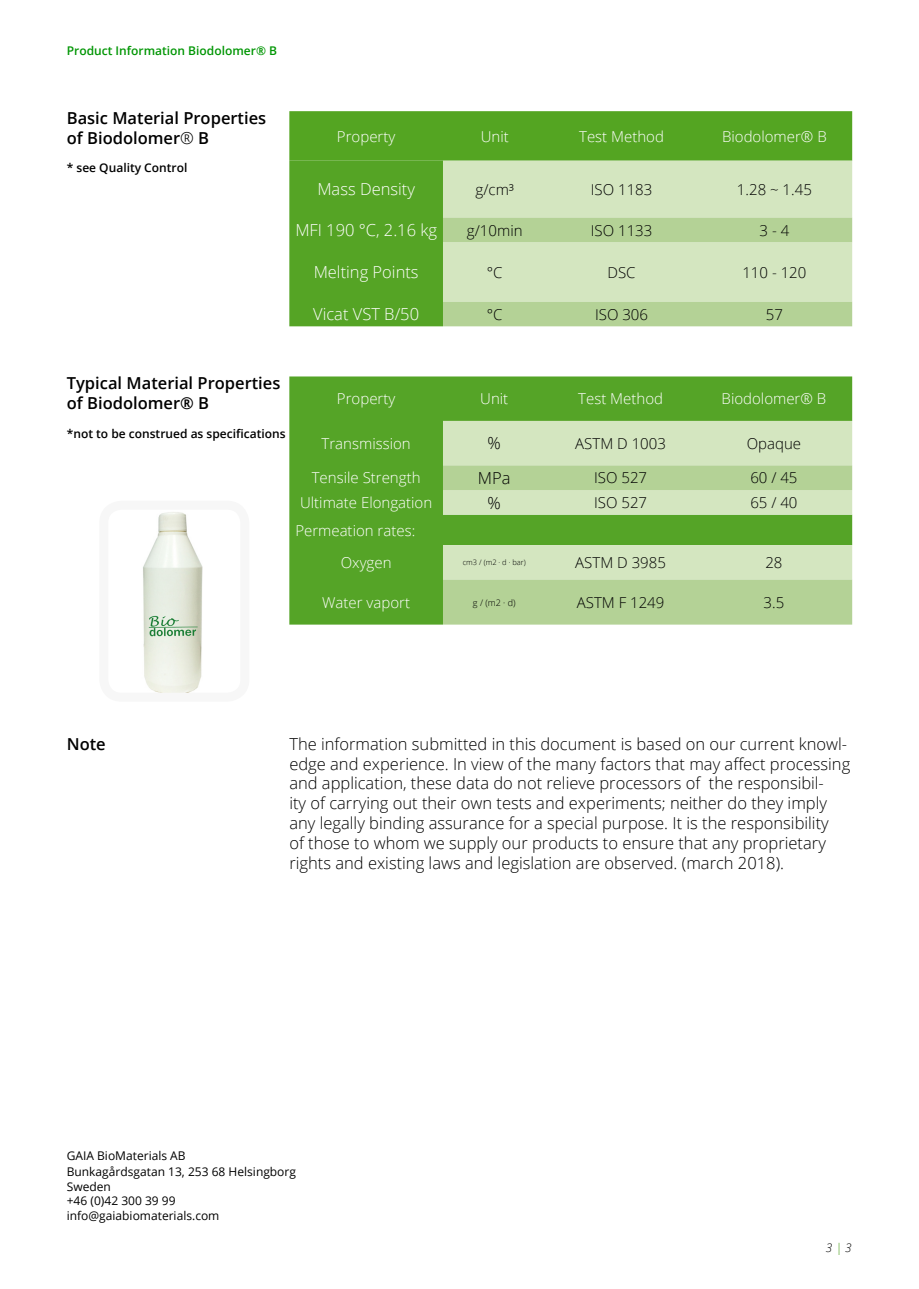
<style>
.page{position:relative;width:919px;height:1289px;background:#fff}
.page>*{position:absolute;margin:0;border:0;box-sizing:border-box;transform-origin:0 0}
.t1{font:300 16.5px/19.8px "Open Sans";color:#000}
.t2{font:600 16.5px "Open Sans";color:#000}
.t3{font:300 16.5px "Open Sans";color:#fff}
.t4{font:300 15px "Open Sans";color:#fff}
.t5{font:300 15px "Open Sans";color:#000}
.t6{font:12px "Open Sans";color:#000}
.t7{font:600 12px "Open Sans";color:#000}
.t8{font:600 12px "Open Sans";color:#009604}
.t9{font:italic 300 12px "Open Sans";color:#000}
.t10{font:300 9px "Open Sans";color:#000}
.t11{font:300 7.5px "Open Sans";color:#000}
.s1{font-weight:300}
.s2{color:#55a427}
</style>
<div class="page">
<img style="left:143px;top:512px;width:60px;height:179px">
<div style="left:99px;top:500px;width:150px;height:201px;border:9px solid #f7f7f7;border-radius:18px"></div>
<div style="left:289px;top:376px;width:563px;height:248px;background:#55a427"></div>
<div style="left:443px;top:421px;width:409px;height:44px;background:#d4e6c0"></div>
<svg style="left:443px;top:465px;width:409px;height:159px;background:#aed091"></svg>
<svg style="left:289px;top:111px;width:563px;height:215px;background:#96c674"></svg>
<p class="t8" style="left:67px;top:42px;width:212px">Product Information Biodolomer® B</p>
<p class="t2" style="left:67px;top:106px;width:201px">Basic Material Properties</p>
<p class="t2" style="left:67px;top:126px;width:144px">of Biodolomer<span class="s1">®</span> B</p>
<p class="t7" style="left:67px;top:160px;width:122px">* see Quality Control</p>
<p class="t4" style="left:337px;top:126px;width:60px">Property</p>
<p class="t4" style="left:480px;top:126px;width:30px">Unit</p>
<p class="t4" style="left:579px;top:126px;width:86px">Test Method</p>
<p class="t4" style="left:722px;top:126px;width:106px">Biodolomer® B</p>
<p class="t3" style="left:317px;top:178px;width:99px">Mass Density</p>
<p class="t5" style="left:475px;top:179px;width:40px">g/cm³</p>
<p class="t5" style="left:590px;top:179px;width:63px">ISO 1183</p>
<p class="t5" style="left:737px;top:179px;width:76px">1.28 ~ 1.45</p>
<p class="t3" style="left:295px;top:219px;width:143px">MFI 190 °C, 2.16 kg</p>
<p class="t5" style="left:467px;top:220px;width:57px">g/10min</p>
<p class="t5" style="left:590px;top:220px;width:63px">ISO 1133</p>
<p class="t5" style="left:759px;top:220px;width:31px">3 - 4</p>
<p class="t3" style="left:313px;top:261px;width:106px">Melting Points</p>
<p class="t5" style="left:487px;top:262px;width:17px">°C</p>
<p class="t5" style="left:607px;top:262px;width:30px">DSC</p>
<p class="t5" style="left:742px;top:262px;width:66px">110 - 120</p>
<p class="t3" style="left:313px;top:303px;width:107px">Vicat VST B/50</p>
<p class="t5" style="left:487px;top:304px;width:17px">°C</p>
<p class="t5" style="left:595px;top:304px;width:55px">ISO 306</p>
<p class="t5" style="left:765px;top:304px;width:19px">57</p>
<p class="t2" style="left:67px;top:372px;width:215px">Typical Material Properties</p>
<p class="t2" style="left:67px;top:391px;width:144px">of Biodolomer® B</p>
<p class="t7" style="left:67px;top:425px;width:220px">*not to be construed as specifications</p>
<p class="t4" style="left:337px;top:389px;width:60px">Property</p>
<p class="t4" style="left:480px;top:389px;width:30px">Unit</p>
<p class="t4" style="left:578px;top:389px;width:86px">Test Method</p>
<p class="t4" style="left:721px;top:389px;width:106px">Biodolomer® B</p>
<p class="t4" style="left:321px;top:433px;width:91px">Transmission</p>
<p class="t1" style="left:487px;top:433px;width:15px">%</p>
<p class="t5" style="left:575px;top:433px;width:92px">ASTM D 1003</p>
<p class="t5" style="left:746px;top:433px;width:56px">Opaque</p>
<p class="t4" style="left:312px;top:467px;width:110px">Tensile Strength</p>
<p class="t1" style="left:478px;top:467px;width:34px">MPa</p>
<p class="t5" style="left:594px;top:467px;width:55px">ISO 527</p>
<p class="t5" style="left:750px;top:467px;width:49px">60 / 45</p>
<p class="t4" style="left:300px;top:492px;width:134px">Ultimate Elongation</p>
<p class="t1" style="left:487px;top:492px;width:15px">%</p>
<p class="t5" style="left:594px;top:492px;width:55px">ISO 527</p>
<p class="t5" style="left:750px;top:492px;width:49px">65 / 40</p>
<p class="t4" style="left:295px;top:520px;width:121px">Permeation rates:</p>
<p class="t4" style="left:341px;top:552px;width:52px">Oxygen</p>
<p class="t11" style="left:462px;top:557px;width:65px">cm3 / (m2 · d · bar)</p>
<p class="t5" style="left:575px;top:552px;width:92px">ASTM D 3985</p>
<p class="t5" style="left:765px;top:552px;width:19px">28</p>
<p class="t4" style="left:322px;top:592px;width:89px">Water vaport</p>
<p class="t10" style="left:473px;top:596px;width:44px">g / (m2 · d)</p>
<p class="t5" style="left:576px;top:592px;width:89px">ASTM F 1249</p>
<p class="t5" style="left:763px;top:592px;width:22px">3.5</p>
<p class="t2" style="left:67px;top:732px;width:40px">Note</p>
<p class="t1" style="left:289px;top:733px;width:562px">The information submitted in this document is based on our current knowl&shy;edge and experience. In view of the many factors that may affect processing and application, these data do not relieve processors of the responsibil-<br>ity of carrying out their own tests and experiments; neither do they imply any legally binding assurance for a special purpose. It is the responsibility<br>of those to whom we supply our products to ensure that any proprietary rights and existing laws and legislation are observed. (march 2018).</p>
<p class="t6" style="left:67px;top:1147px;width:120px">GAIA BioMaterials AB</p>
<p class="t6" style="left:67px;top:1163px;width:231px">Bunkagårdsgatan 13, 253 68 Helsingborg</p>
<p class="t6" style="left:67px;top:1178px;width:46px">Sweden</p>
<p class="t6" style="left:67px;top:1192px;width:110px">+46 (0)42 300 39 99</p>
<p class="t6" style="left:67px;top:1206px;width:154px">info@gaiabiomaterials.com</p>
<p class="t9" style="left:825px;top:1239px;width:28px">3 <span class="s2">|</span> 3</p>
</div>
